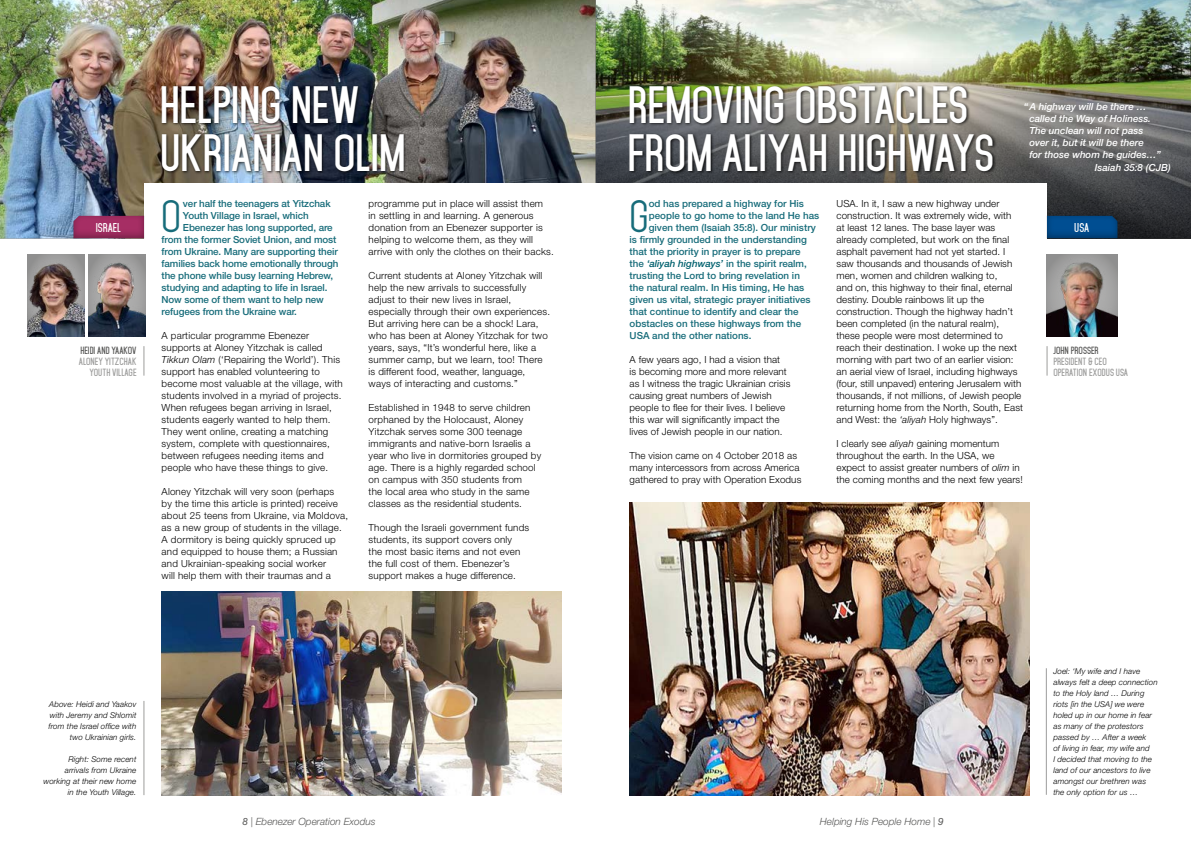
<style>
.page{position:relative;width:1191px;height:842px;background:#fff}
.page>*{position:absolute;margin:0;border:0;box-sizing:border-box;transform-origin:0 0}
.t1{font:700 45px/48px "Mohave";letter-spacing:-.01em;color:#fff}
.t2{font:39.2px "Mohave";color:#176c7a}
.t3{font:700 11px "Mohave";color:#fff}
.t4{font:italic 300 10px "Helvetica Neue LT Std";color:#575756}
.t5{font:300 9.8px/12px "Helvetica Neue LT Std";letter-spacing:.02em;color:#000}
.t6{font:500 9.8px "Helvetica Neue LT Std";color:#176c7a}
.t7{font:italic 500 9.8px/12px "Helvetica Neue LT Std";color:#fff}
.t8{font:700 9px/11px "Mohave";color:#9d9d9c}
.t9{font:700 9px "Mohave";color:#575756}
.t10{font:italic 300 8px/11px "Helvetica Neue LT Std";letter-spacing:.01em;color:#000;text-align:right}
.s1{font-style:italic}
.s2{font-style:italic;color:#00616e}
.s3{font-weight:400}
</style>
<div class="page">
<img style="left:595px;top:0;width:596px;height:57px">
<img style="left:595px;top:57px;width:596px;height:181px">
<img style="left:0;top:0;width:595px;height:238px">
<div style="left:144px;top:183px;width:451px;height:132px;background:#fff"></div>
<div style="left:595px;top:183px;width:451px;height:132px;background:#fff"></div>
<div style="left:161px;top:85px;width:245px;height:90px;background:#000;opacity:.75"></div>
<div style="left:629px;top:85px;width:367px;height:90px;background:#000;opacity:.75"></div>
<img style="left:162px;top:591px;width:399px;height:204px">
<img style="left:629px;top:502px;width:400px;height:293px">
<div style="left:89px;top:254px;width:56px;height:82px;background:#999998"></div>
<img style="left:89px;top:259px;width:56px;height:77px">
<img style="left:28px;top:254px;width:56px;height:82px">
<img style="left:1046px;top:254px;width:71px;height:82px">
<hr style="left:1046px;top:346px;width:1px;height:30px;background:#9d9d9c">
<hr style="left:1046px;top:668px;width:1px;height:127px;background:#9d9d9c">
<div style="left:64px;top:203px;width:89px;height:37px;background:#000;opacity:.4"></div>
<div style="left:1038px;top:203px;width:88px;height:37px;background:#000;opacity:.4"></div>
<hr style="left:144px;top:346px;width:1px;height:30px;background:#9d9d9c">
<hr style="left:144px;top:701px;width:1px;height:94px;background:#9d9d9c">
<h1 class="t1" style="left:160px;top:82px;width:248px">HELPING NEW<br>UKRIANIAN OLIM</h1>
<h1 class="t1" style="left:627px;top:82px;width:368px">REMOVING OBSTACLES<br>FROM ALIYAH HIGHWAYS</h1>
<p class="t7" style="left:1029px;top:100px;width:133px;text-indent:-6px">“A highway will be there … called the Way of Holiness.<br>The unclean will not pass over it, but it will be there<br>for those whom he guides…”</p>
<p class="t7" style="left:1094px;top:161px;width:78px">Isaiah 35:8 (CJB)</p>
<p class="t5" style="left:836px;top:197px;width:188px">USA. In it, I saw a new highway under construction. It was extremely wide, with<br>at least 12 lanes. The base layer was already completed, but work on the final asphalt pavement had not yet started. I saw thousands and thousands of Jewish men, women and children walking to,<br>and on, this highway to their final, eternal destiny. Double rainbows lit up the construction. Though the highway hadn’t been completed (in the natural realm), these people were most determined to reach their destination. I woke up the next morning with part two of an earlier vision: an aerial view of Israel, including highways (four, still unpaved) entering Jerusalem with thousands, if not millions, of Jewish people returning home from the North, South, East and West: the <span class="s1">‘aliyah</span> Holy highways”.</p>
<p class="t5" style="left:836px;top:437px;width:188px">I clearly see <span class="s1">aliyah</span> gaining momentum throughout the earth. In the USA, we expect to assist greater numbers of <span class="s1">olim</span> in the coming months and the next few years!</p>
<p class="t5" style="left:368px;top:197px;width:187px">programme put in place will assist them<br>in settling in and learning. A generous donation from an Ebenezer supporter is helping to welcome them, as they will arrive with only the clothes on their backs.</p>
<p class="t5" style="left:368px;top:269px;width:183px">Current students at Aloney Yitzchak will help the new arrivals to successfully adjust to their new lives in Israel, especially through their own experiences.<br>But arriving here can be a shock! Lara, who has been at Aloney Yitzchak for two years, says, “It’s wonderful here, like a summer camp, but we learn, too! There is different food, weather, language,<br>ways of interacting and customs.”</p>
<p class="t5" style="left:368px;top:401px;width:174px">Established in 1948 to serve children orphaned by the Holocaust, Aloney Yitzchak serves some 300 teenage immigrants and native-born Israelis a year who live in dormitories grouped by age. There is a highly regarded school on campus with 350 students from<br>the local area who study in the same classes as the residential students.</p>
<p class="t5" style="left:368px;top:521px;width:162px">Though the Israeli government funds students, its support covers only<br>the most basic items and not even the full cost of them. Ebenezer’s support makes a huge difference.</p>
<h2 class="t2" style="left:162px;top:192px;width:21px">O</h2>
<p class="t6" style="left:183px;top:198px;width:149px">ver half the teenagers at Yitzchak</p>
<h2 class="t2" style="left:629px;top:192px;width:21px">G</h2>
<p class="t6" style="left:649px;top:198px;width:157px">od has prepared a highway for His</p>
<p class="t6" style="left:183px;top:210px;width:127px">Youth Village in Israel, which</p>
<p class="t6" style="left:183px;top:222px;width:151px">Ebenezer has long supported, are</p>
<p class="t6" style="left:162px;top:234px;width:176px">from the former Soviet Union, and most</p>
<p class="t6" style="left:162px;top:246px;width:178px">from Ukraine. Many are supporting their</p>
<p class="t6" style="left:162px;top:258px;width:178px">families back home emotionally through</p>
<p class="t6" style="left:162px;top:270px;width:173px">the phone while busy learning Hebrew,</p>
<p class="t6" style="left:162px;top:282px;width:167px">studying and adapting to life in Israel.</p>
<p class="t6" style="left:162px;top:294px;width:164px">Now some of them want to help new</p>
<p class="t6" style="left:162px;top:306px;width:137px">refugees from the Ukraine war.</p>
<p class="t5" style="left:162px;top:329px;width:183px">A particular programme Ebenezer supports at Aloney Yitzchak is called <span class="s1">Tikkun Olam</span> (‘Repairing the World’). This support has enabled volunteering to become most valuable at the village, with students involved in a myriad of projects.<br>When refugees began arriving in Israel, students eagerly wanted to help them.<br>They went online, creating a matching system, complete with questionnaires, between refugees needing items and people who have these things to give.</p>
<p class="t5" style="left:162px;top:485px;width:188px">Aloney Yitzchak will very soon (perhaps<br>by the time this article is printed) receive about 25 teens from Ukraine, via Moldova, as a new group of students in the village.<br>A dormitory is being quickly spruced up and equipped to house them; a Russian and Ukrainian-speaking social worker<br>will help them with their traumas and a</p>
<p class="t6" style="left:649px;top:210px;width:172px">people to go home to the land He has</p>
<p class="t6" style="left:649px;top:222px;width:169px">given them (Isaiah 35:8). Our ministry</p>
<p class="t6" style="left:629px;top:234px;width:179px">is firmly grounded in the understanding</p>
<p class="t6" style="left:629px;top:246px;width:173px">that the priority in prayer is to prepare</p>
<p class="t6" style="left:629px;top:258px;width:179px">the <span class="s2">‘aliyah highways’</span> in the spirit realm,</p>
<p class="t6" style="left:629px;top:270px;width:172px">trusting the Lord to bring revelation in</p>
<p class="t6" style="left:629px;top:282px;width:176px">the natural realm. In His timing, He has</p>
<p class="t6" style="left:629px;top:294px;width:183px">given us vital, strategic prayer initiatives</p>
<p class="t6" style="left:629px;top:306px;width:171px">that continue to identify and clear the</p>
<p class="t6" style="left:629px;top:318px;width:173px">obstacles on these highways from the</p>
<p class="t6" style="left:629px;top:330px;width:123px">USA and the other nations.</p>
<p class="t5" style="left:629px;top:353px;width:162px">A few years ago, I had a vision that<br>is becoming more and more relevant as I witness the tragic Ukrainian crisis causing great numbers of Jewish people to flee for their lives. I believe this war will significantly impact the lives of Jewish people in our nation.</p>
<p class="t5" style="left:629px;top:449px;width:173px">The vision came on 4 October 2018 as many intercessors from across America gathered to pray with Operation Exodus</p>
<p class="t3" style="left:96px;top:221px;width:27px">ISRAEL</p>
<p class="t3" style="left:1074px;top:221px;width:17px">USA</p>
<p class="t9" style="left:80px;top:344px;width:58px">HEIDI AND YAAKOV</p>
<p class="t8" style="left:79px;top:356px;width:59px;text-align:right">ALONEY YITZCHAK<br>YOUTH VILLAGE</p>
<p class="t9" style="left:1053px;top:344px;width:47px">JOHN PROSSER</p>
<p class="t8" style="left:1053px;top:356px;width:76px">PRESIDENT &amp; CEO<br>OPERATION EXODUS USA</p>
<p class="t10" style="left:49px;top:698px;width:89px">Above: Heidi and Yaakov with Jeremy and Shlomit from the Israel office with two Ukrainian girls.</p>
<p class="t10" style="left:43px;top:753px;width:94px">Right: Some recent arrivals from Ukraine working at their new home in the Youth Village.</p>
<p class="t4" style="left:242px;top:816px;width:135px"><span class="s3">8</span> | Ebenezer Operation Exodus</p>
<p class="t4" style="left:820px;top:816px;width:125px">Helping His People Home | <span class="s3">9</span></p>
<p class="t10" style="left:1053px;top:665px;width:106px;text-align:left">Joel: ‘My wife and I have always felt a deep connection to the Holy land … During riots [in the USA] we were holed up in our home in fear as many of the protestors passed by … After a week<br>of living in fear, my wife and<br>I decided that moving to the land of our ancestors to live amongst our brethren was the only option for us …</p>
</div>
